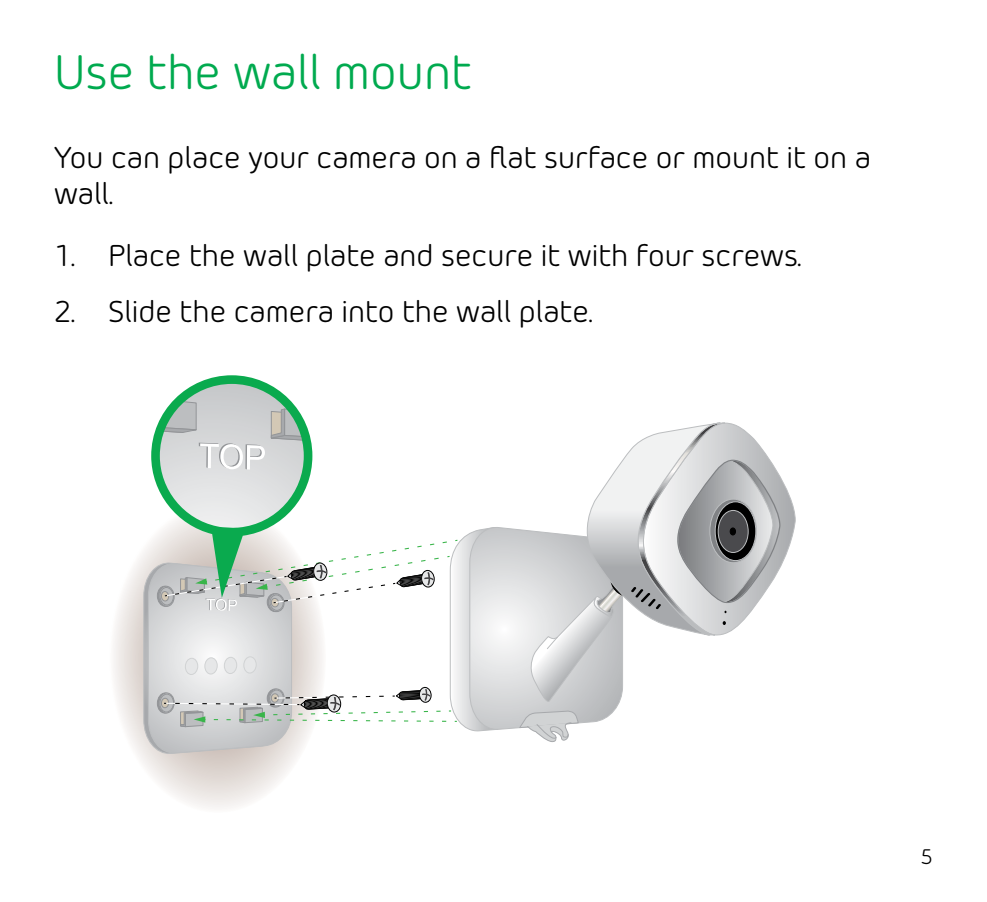
<style>
.page{position:relative;width:987px;height:902px;background:#fff}
.page>*{position:absolute;margin:0;border:0;box-sizing:border-box;transform-origin:0 0}
.t1{font:48px "Morebi Rounded";color:#00aa4f}
.t2{font:30px/36px "Morebi Rounded";color:#000}
.t3{font:21px "Morebi Rounded";color:#000}
</style>
<div class="page">
<svg style="left:114px;top:555px;width:183px;height:253px"></svg>
<svg style="left:143px;top:422px;width:652px;height:334px"></svg>
<svg style="left:151px;top:375px;width:161px;height:223px"></svg>
<h1 class="t1" style="left:54px;top:39px;width:419px">Use the wall mount</h1>
<p class="t2" style="left:54px;top:137px;width:818px">You can place your camera on a flat surface or mount it on a wall.</p>
<p class="t2" style="left:54px;top:235px;width:748px">1. Place the wall plate and secure it with four screws.</p>
<p class="t2" style="left:54px;top:292px;width:540px">2. Slide the camera into the wall plate.</p>
<p class="t3" style="left:920px;top:842px;width:13px">5</p>
</div>
